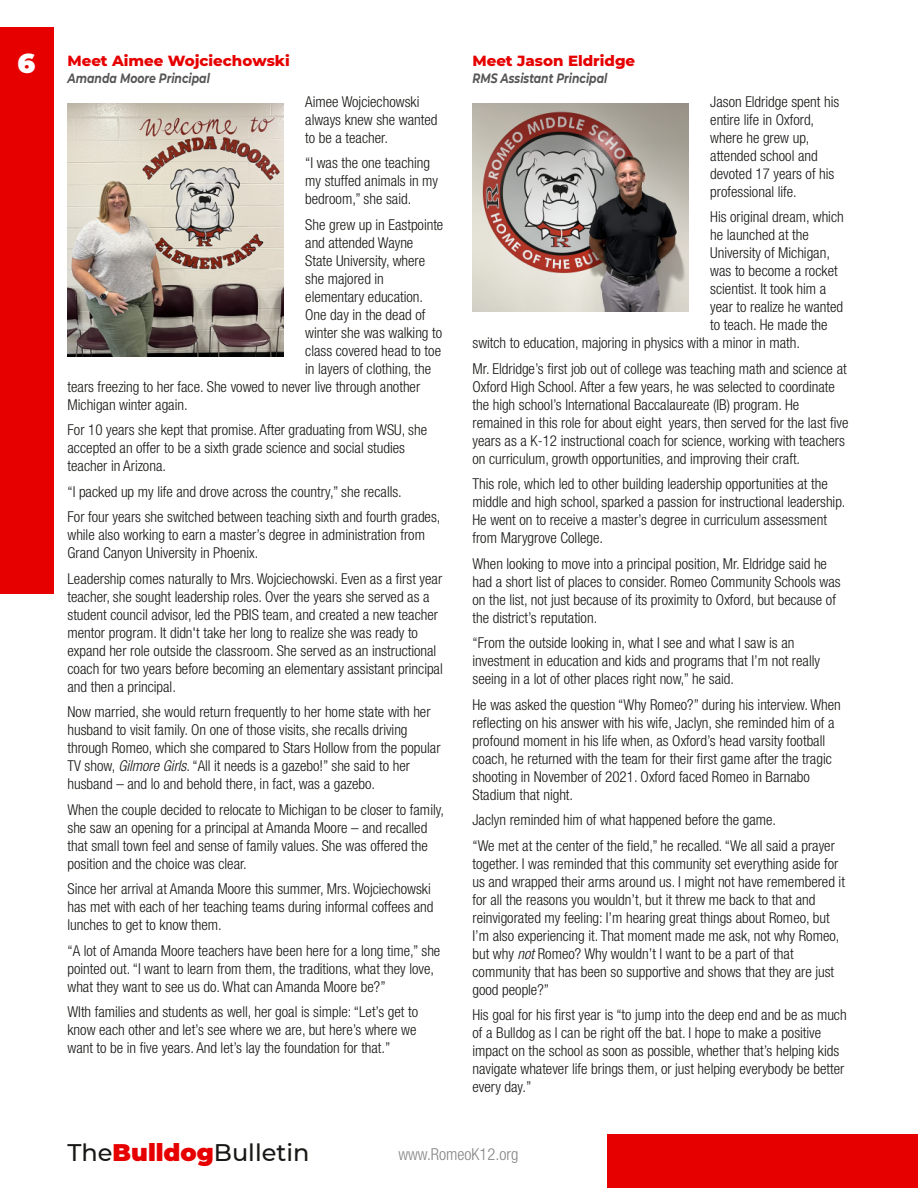
<style>
.page{position:relative;width:918px;height:1188px;background:#fff}
.page>*{position:absolute;margin:0;border:0;box-sizing:border-box;transform-origin:0 0}
.t1{font:500 24px "Montserrat";color:#171715}
.t2{font:300 condensed 16.5px "Helvetica Neue LT Std";color:#878686}
.t3{font:300 condensed 15px/18px "Helvetica Neue LT Std";color:#171715}
.t4{font:800 15px "Montserrat";color:#e60000}
.t5{font:italic 700 13.5px "Montserrat";color:#565555;scale:.8 1}
.s1{font-weight:900;font-size:27px;color:#fff}
.s2{font-style:italic}
.s3{font-weight:900;color:#e60000}
</style>
<div class="page">
<div style="left:608px;top:1134px;width:310px;height:54px;background:#e60000"></div>
<div style="left:0;top:27px;width:54px;height:567px;background:#e60000"></div>
<img style="left:68px;top:103px;width:216px;height:254px">
<img style="left:472px;top:103px;width:216px;height:208px">
<h5 class="t4" style="left:18px;top:52px;width:274px"><span class="s1">6</span> Meet Aimee Wojciechowski</h5>
<h5 class="t5" style="left:68px;top:69px;width:180px">Amanda Moore Principal</h5>
<p class="t3" style="left:305px;top:94px;width:134px">Aimee Wojciechowski always knew she wanted to be a teacher.</p>
<p class="t3" style="left:305px;top:156px;width:134px">“I was the one teaching my stuffed animals in my bedroom,” she said.</p>
<p class="t3" style="left:305px;top:217px;width:140px">She grew up in Eastpointe and attended Wayne<br>State University, where she majored in elementary education.<br>One day in the dead of winter she was walking to class covered head to toe</p>
<p class="t3" style="left:68px;top:361px;width:365px;text-indent:238px">in layers of clothing, the tears freezing to her face. She vowed to never live through another<br>Michigan winter again.</p>
<p class="t3" style="left:68px;top:423px;width:361px">For 10 years she kept that promise. After graduating from WSU, she accepted an offer to be a sixth grade science and social studies teacher in Arizona.</p>
<p class="t3" style="left:68px;top:484px;width:336px">“I packed up my life and drove across the country,” she recalls.</p>
<p class="t3" style="left:67px;top:510px;width:375px">For four years she switched between teaching sixth and fourth grades, while also working to earn a master’s degree in administration from<br>Grand Canyon University in Phoenix.</p>
<p class="t3" style="left:67px;top:571px;width:377px">Leadership comes naturally to Mrs. Wojciechowski. Even as a first year teacher, she sought leadership roles. Over the years she served as a student council advisor, led the PBIS team, and created a new teacher mentor program. It didn't take her long to realize she was ready to expand her role outside the classroom. She served as an instructional coach for two years before becoming an elementary assistant principal and then a principal.</p>
<p class="t3" style="left:67px;top:705px;width:375px">Now married, she would return frequently to her home state with her husband to visit family. On one of those visits, she recalls driving through Romeo, which she compared to Stars Hollow from the popular TV show, <span class="s2">Gilmore Girls</span>. “All it needs is a gazebo!” she said to her husband – and lo and behold there, in fact, was a gazebo.</p>
<p class="t3" style="left:67px;top:802px;width:378px">When the couple decided to relocate to Michigan to be closer to family, she saw an opening for a principal at Amanda Moore – and recalled that small town feel and sense of family values. She was offered the position and the choice was clear.</p>
<p class="t3" style="left:68px;top:882px;width:368px">Since her arrival at Amanda Moore this summer, Mrs. Wojciechowski has met with each of her teaching teams during informal coffees and lunches to get to know them.</p>
<p class="t3" style="left:68px;top:943px;width:374px">“A lot of Amanda Moore teachers have been here for a long time,” she pointed out. “I want to learn from them, the traditions, what they love, what they want to see us do. What can Amanda Moore be?”</p>
<p class="t3" style="left:68px;top:1005px;width:352px;text-align:justify">WIth families and students as well, her goal is simple: “Let’s get to know each other and let’s see where we are, but here’s where we want to be in five years. And let’s lay the foundation for that.”</p>
<h5 class="t4" style="left:472px;top:52px;width:164px">Meet Jason Eldridge</h5>
<h5 class="t5" style="left:472px;top:69px;width:170px">RMS Assistant Principal</h5>
<p class="t3" style="left:710px;top:94px;width:130px">Jason Eldridge spent his entire life in Oxford, where he grew up, attended school and devoted 17 years of his professional life.</p>
<p class="t3" style="left:710px;top:210px;width:135px">His original dream, which he launched at the<br>University of Michigan, was to become a rocket scientist. It took him a year to realize he wanted</p>
<p class="t3" style="left:472px;top:318px;width:357px;text-indent:238px">to teach. He made the switch to education, majoring in physics with a minor in math.</p>
<p class="t3" style="left:472px;top:361px;width:377px">Mr. Eldridge’s first job out of college was teaching math and science at Oxford High School. After a few years, he was selected to coordinate the high school’s International Baccalaureate (IB) program. He remained in this role for about eight years, then served for the last five years as a K-12 instructional coach for science, working with teachers on curriculum, growth opportunities, and improving their craft.</p>
<p class="t3" style="left:472px;top:477px;width:375px">This role, which led to other building leadership opportunities at the middle and high school, sparked a passion for instructional leadership.<br>He went on to receive a master’s degree in curriculum assessment from Marygrove College.</p>
<p class="t3" style="left:472px;top:556px;width:370px">When looking to move into a principal position, Mr. Eldridge said he had a short list of places to consider. Romeo Community Schools was on the list, not just because of its proximity to Oxford, but because of the district’s reputation.</p>
<p class="t3" style="left:472px;top:636px;width:349px">“From the outside looking in, what I see and what I saw is an investment in education and kids and programs that I’m not really seeing in a lot of other places right now,” he said.</p>
<p class="t3" style="left:472px;top:697px;width:370px">He was asked the question “Why Romeo?” during his interview. When reflecting on his answer with his wife, Jaclyn, she reminded him of a profound moment in his life when, as Oxford’s head varsity football coach, he returned with the team for their first game after the tragic shooting in November of 2021. Oxford faced Romeo in Barnabo Stadium that night.</p>
<p class="t3" style="left:472px;top:813px;width:305px">Jaclyn reminded him of what happened before the game.</p>
<p class="t3" style="left:472px;top:838px;width:374px">“We met at the center of the field,” he recalled. “We all said a prayer together. I was reminded that this community set everything aside for us and wrapped their arms around us. I might not have remembered it for all the reasons you wouldn’t, but it threw me back to that and reinvigorated my feeling: I’m hearing great things about Romeo, but I’m also experiencing it. That moment made me ask, not why Romeo, but why <span class="s2">not</span> Romeo? Why wouldn’t I want to be a part of that community that has been so supportive and shows that they are just good people?”</p>
<p class="t3" style="left:472px;top:1008px;width:376px">His goal for his first year is “to jump into the deep end and be as much of a Bulldog as I can be right off the bat. I hope to make a positive impact on the school as soon as possible, whether that’s helping kids navigate whatever life brings them, or just helping everybody be better every day.”</p>
<h1 class="t1" style="left:68px;top:1138px;width:243px">The<span class="s3">Bulldog</span>Bulletin</h1>
<p class="t2" style="left:398px;top:1149px;width:121px">www.RomeoK12.org</p>
</div>
